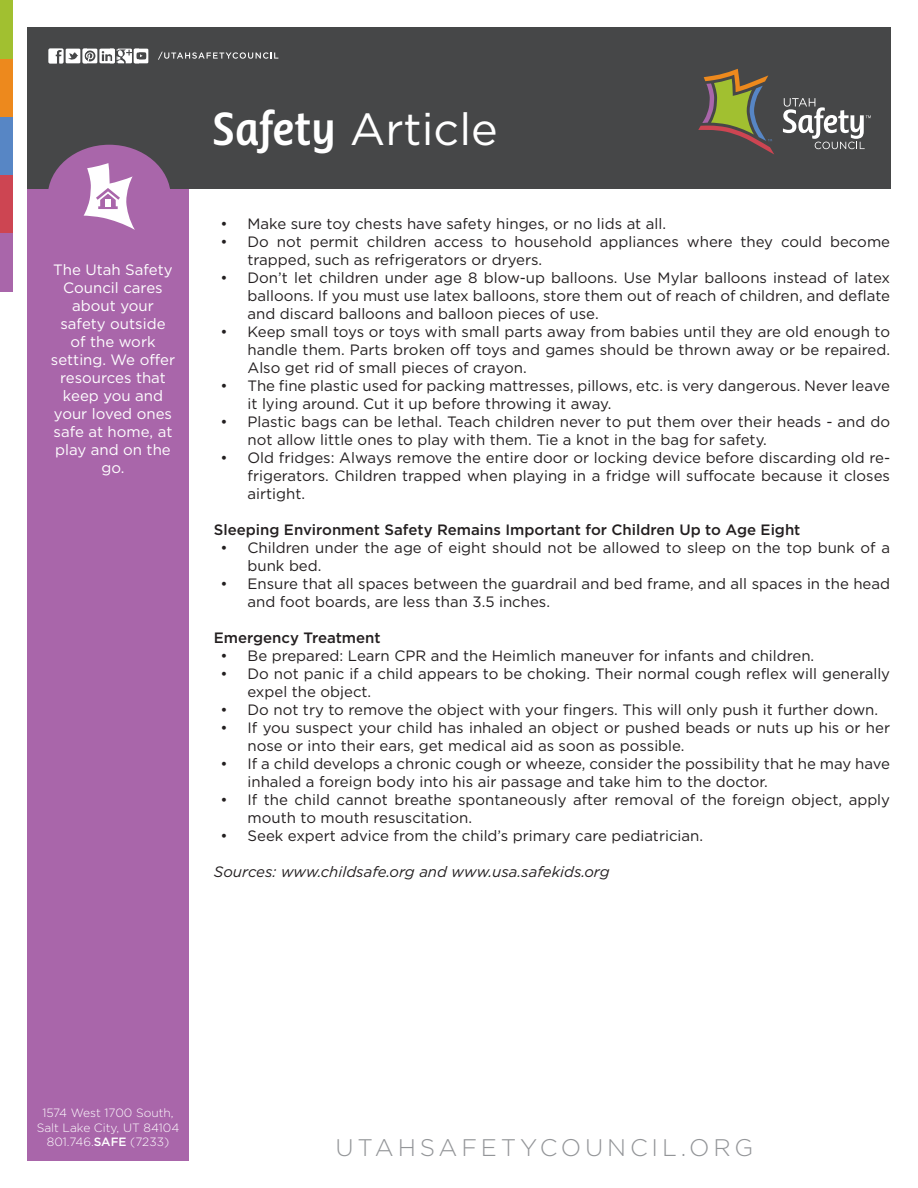
<style>
.page{position:relative;width:918px;height:1188px;background:#fff}
.page>*{position:absolute;margin:0;border:0;box-sizing:border-box;transform-origin:0 0}
.t1{font:45px "Gotham HTF";color:#fff}
.t2{font:300 24px "Gotham HTF";letter-spacing:.16em;color:#939598}
.t3{font:15px/18px "Gotham HTF";color:#231f20}
.t4{font:15px/18px "Gotham HTF";color:#fff;text-align:center}
.t5{font:500 15px "Gotham HTF";color:#231f20}
.t6{font:italic 15px "Gotham HTF";color:#231f20}
.t7{font:300 12px "Gotham HTF";color:#fff}
.s1{font-family:"Ayita Pro";font-weight:600}
.s2{font-weight:500}
</style>
<div class="page">
<div style="left:27px;top:27px;width:864px;height:162px;background:#464748"></div>
<div style="left:27px;top:189px;width:162px;height:972px;background:#a966aa"></div>
<div style="left:0;top:58px;width:12px;height:59px;background:#ed891d"></div>
<div style="left:0;top:117px;width:12px;height:58px;background:#5786c5"></div>
<div style="left:0;top:0;width:12px;height:58px;background:#a1c030"></div>
<div style="left:0;top:175px;width:12px;height:59px;background:#cd4552"></div>
<div style="left:0;top:234px;width:12px;height:58px;background:#a966aa"></div>
<svg style="left:783px;top:98px;width:88px;height:51px"></svg>
<svg style="left:698px;top:69px;width:76px;height:86px"></svg>
<div style="left:48px;top:145px;width:123px;height:104px;background:#a966aa;border-radius:50%"></div>
<svg style="left:84px;top:163px;width:51px;height:67px"></svg>
<svg style="left:158px;top:52px;width:120px;height:8px"></svg>
<svg style="left:49px;top:49px;width:99px;height:14px"></svg>
<p class="t4" style="left:51px;top:260px;width:126px">The Utah Safety<br>Council cares about your safety outside<br>of the work setting. We offer resources that keep you and your loved ones safe at home, at play and on the go.</p>
<p class="t1" style="left:213px;top:105px;width:286px"><span class="s1">Safety</span> Article</p>
<p class="t3" style="left:221px;top:214px;width:447px">• Make sure toy chests have safety hinges, or no lids at all.</p>
<p class="t3" style="left:248px;top:232px;width:644px;text-indent:-27px">• Do not permit children access to household appliances where they could become trapped, such as refrigerators or dryers.</p>
<p class="t3" style="left:248px;top:268px;width:644px;text-align:justify;text-indent:-27px">• Don’t let children under age 8 blow-up balloons. Use Mylar balloons instead of latex balloons. If you must use latex balloons, store them out of reach of children, and deflate and discard balloons and balloon pieces of use.</p>
<p class="t3" style="left:248px;top:322px;width:644px;text-align:justify;text-indent:-27px">• Keep small toys or toys with small parts away from babies until they are old enough to handle them. Parts broken off toys and games should be thrown away or be repaired.<br>Also get rid of small pieces of crayon.</p>
<p class="t3" style="left:248px;top:376px;width:644px;text-indent:-27px">• The fine plastic used for packing mattresses, pillows, etc. is very dangerous. Never leave it lying around. Cut it up before throwing it away.</p>
<p class="t3" style="left:248px;top:412px;width:644px;text-indent:-27px">• Plastic bags can be lethal. Teach children never to put them over their heads - and do not allow little ones to play with them. Tie a knot in the bag for safety.</p>
<p class="t3" style="left:248px;top:448px;width:644px;text-align:justify;text-indent:-27px">• Old fridges: Always remove the entire door or locking device before discarding old re&shy;frigerators. Children trapped when playing in a fridge will suffocate because it closes airtight.</p>
<p class="t5" style="left:214px;top:521px;width:588px">Sleeping Environment Safety Remains Important for Children Up to Age Eight</p>
<p class="t3" style="left:248px;top:538px;width:644px;text-indent:-27px">• Children under the age of eight should not be allowed to sleep on the top bunk of a bunk bed.</p>
<p class="t3" style="left:248px;top:574px;width:644px;text-indent:-27px">• Ensure that all spaces between the guardrail and bed frame, and all spaces in the head and foot boards, are less than 3.5 inches.</p>
<p class="t5" style="left:214px;top:629px;width:168px">Emergency Treatment</p>
<p class="t3" style="left:221px;top:646px;width:595px">• Be prepared: Learn CPR and the Heimlich maneuver for infants and children.</p>
<p class="t3" style="left:248px;top:664px;width:644px;text-indent:-27px">• Do not panic if a child appears to be choking. Their normal cough reflex will generally expel the object.</p>
<p class="t3" style="left:221px;top:700px;width:659px">• Do not try to remove the object with your fingers. This will only push it further down.</p>
<p class="t3" style="left:248px;top:718px;width:644px;text-indent:-27px">• If you suspect your child has inhaled an object or pushed beads or nuts up his or her nose or into their ears, get medical aid as soon as possible.</p>
<p class="t3" style="left:248px;top:754px;width:644px;text-indent:-27px">• If a child develops a chronic cough or wheeze, consider the possibility that he may have inhaled a foreign body into his air passage and take him to the doctor.</p>
<p class="t3" style="left:248px;top:790px;width:644px;text-indent:-27px">• If the child cannot breathe spontaneously after removal of the foreign object, apply mouth to mouth resuscitation.</p>
<p class="t3" style="left:221px;top:826px;width:484px">• Seek expert advice from the child’s primary care pediatrician.</p>
<p class="t6" style="left:214px;top:863px;width:398px">Sources: www.childsafe.org and www.usa.safekids.org</p>
<p class="t7" style="left:42px;top:1106px;width:133px">1574 West 1700 South,</p>
<p class="t7" style="left:37px;top:1121px;width:144px">Salt Lake City, UT 84104</p>
<p class="t7" style="left:47px;top:1135px;width:124px">801.746.<span class="s2">SAFE</span> (7233)</p>
<p class="t2" style="left:336px;top:1134px;width:419px">UTAHSAFETYCOUNCIL.ORG</p>
</div>
